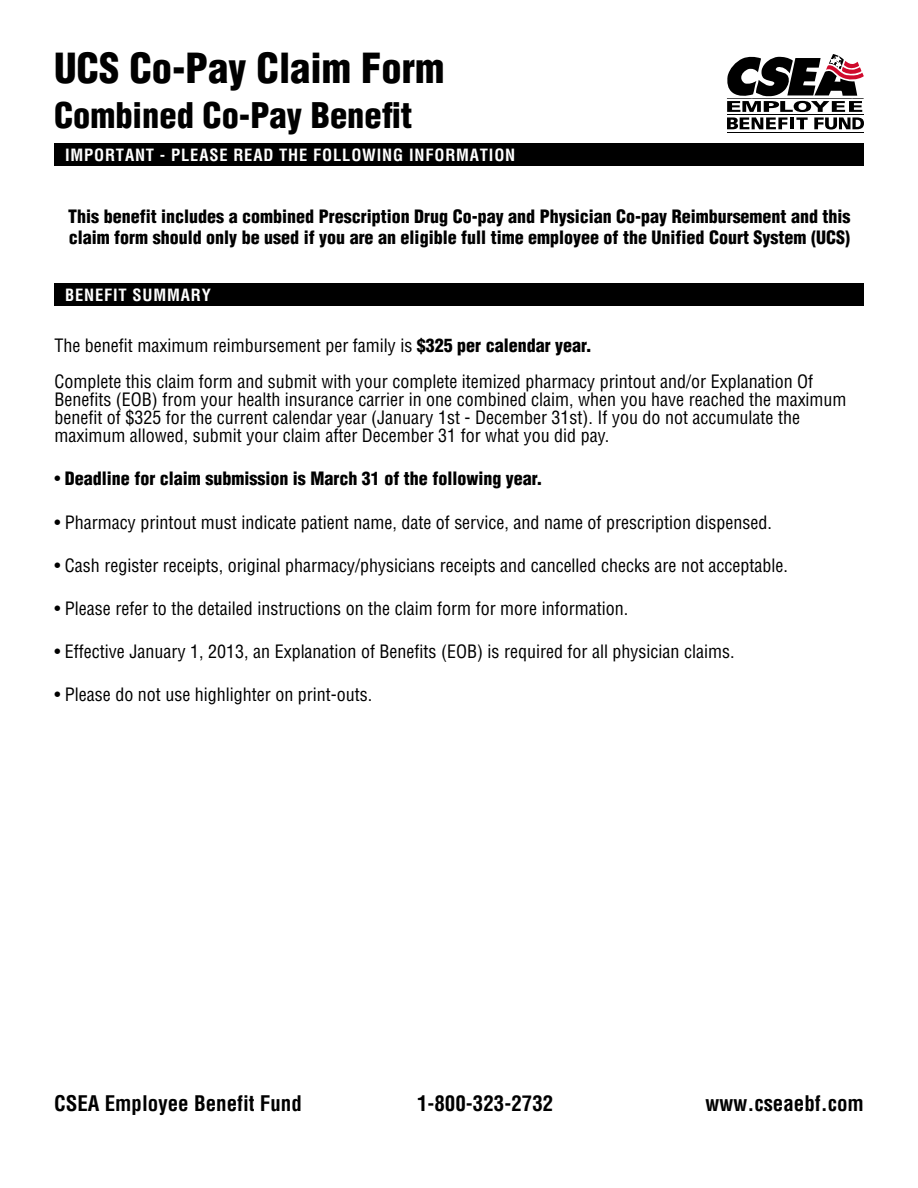
<style>
.page{position:relative;width:918px;height:1188px;background:#fff}
.page>*{position:absolute;margin:0;border:0;box-sizing:border-box;transform-origin:0 0}
.t1{font:900 condensed 40.5px "Helvetica LT Std";color:#000}
.t2{font:900 condensed 34.5px "Helvetica LT Std";color:#000}
.t3{font:700 condensed 21px "Helvetica";color:#000}
.t4{font:condensed 18px/18px "Helvetica LT Std";color:#000}
.t5{font:900 condensed 18px/21.6px "Helvetica";color:#000}
.t6{font:900 condensed 18px "Helvetica LT Std";color:#000}
.t7{font:700 condensed 16.5px "Helvetica";letter-spacing:.05em;color:#fff}
.s1{font-weight:900}
.s2{font-weight:400}
</style>
<div class="page">
<hr style="left:727px;top:132px;width:137px;height:1px;background:#000">
<svg style="left:727px;top:54px;width:137px;height:75px"></svg>
<div style="left:54px;top:143px;width:810px;height:23px;background:#000"></div>
<div style="left:54px;top:284px;width:810px;height:22px;background:#000"></div>
<h1 class="t1" style="left:54px;top:43px;width:392px">UCS Co-Pay Claim Form</h1>
<h2 class="t2" style="left:54px;top:94px;width:360px">Combined Co-Pay Benefit</h2>
<p class="t7" style="left:65px;top:144px;width:452px">IMPORTANT - PLEASE READ THE FOLLOWING INFORMATION</p>
<p class="t5" style="left:68px;top:205px;width:784px">This benefit includes a combined Prescription Drug Co-pay and Physician Co-pay Reimbursement and this claim form should only be used if you are an eligible full time employee of the Unified Court System (UCS)</p>
<p class="t7" style="left:65px;top:284px;width:147px">BENEFIT SUMMARY</p>
<p class="t4" style="left:54px;top:328px;width:760px;line-height:36px">The benefit maximum reimbursement per family is <span class="s1">$325 per calendar year.<br></span>Complete this claim form and submit with your complete itemized pharmacy printout and/or Explanation Of</p>
<p class="t4" style="left:54px;top:391px;width:794px">Benefits (EOB) from your health insurance carrier in one combined claim, when you have reached the maximum benefit of $325 for the current calendar year (January 1st - December 31st). If you do not accumulate the maximum allowed, submit your claim after December 31 for what you did pay.</p>
<p class="t6" style="left:54px;top:467px;width:490px"><span class="s2">•</span> Deadline for claim submission is March 31 of the following year.</p>
<p class="t4" style="left:54px;top:513px;width:719px">• Pharmacy printout must indicate patient name, date of service, and name of prescription dispensed.</p>
<p class="t4" style="left:54px;top:556px;width:735px">• Cash register receipts, original pharmacy/physicians receipts and cancelled checks are not acceptable.</p>
<p class="t4" style="left:54px;top:599px;width:575px">• Please refer to the detailed instructions on the claim form for more information.</p>
<p class="t4" style="left:54px;top:643px;width:682px">• Effective January 1, 2013, an Explanation of Benefits (EOB) is required for all physician claims.</p>
<p class="t4" style="left:54px;top:686px;width:319px">• Please do not use highlighter on print-outs.</p>
<p class="t3" style="left:54px;top:1090px;width:249px">CSEA Employee Benefit Fund</p>
<p class="t3" style="left:417px;top:1090px;width:138px">1-800-323-2732</p>
<p class="t3" style="left:705px;top:1090px;width:160px">www.cseaebf.com</p>
</div>
